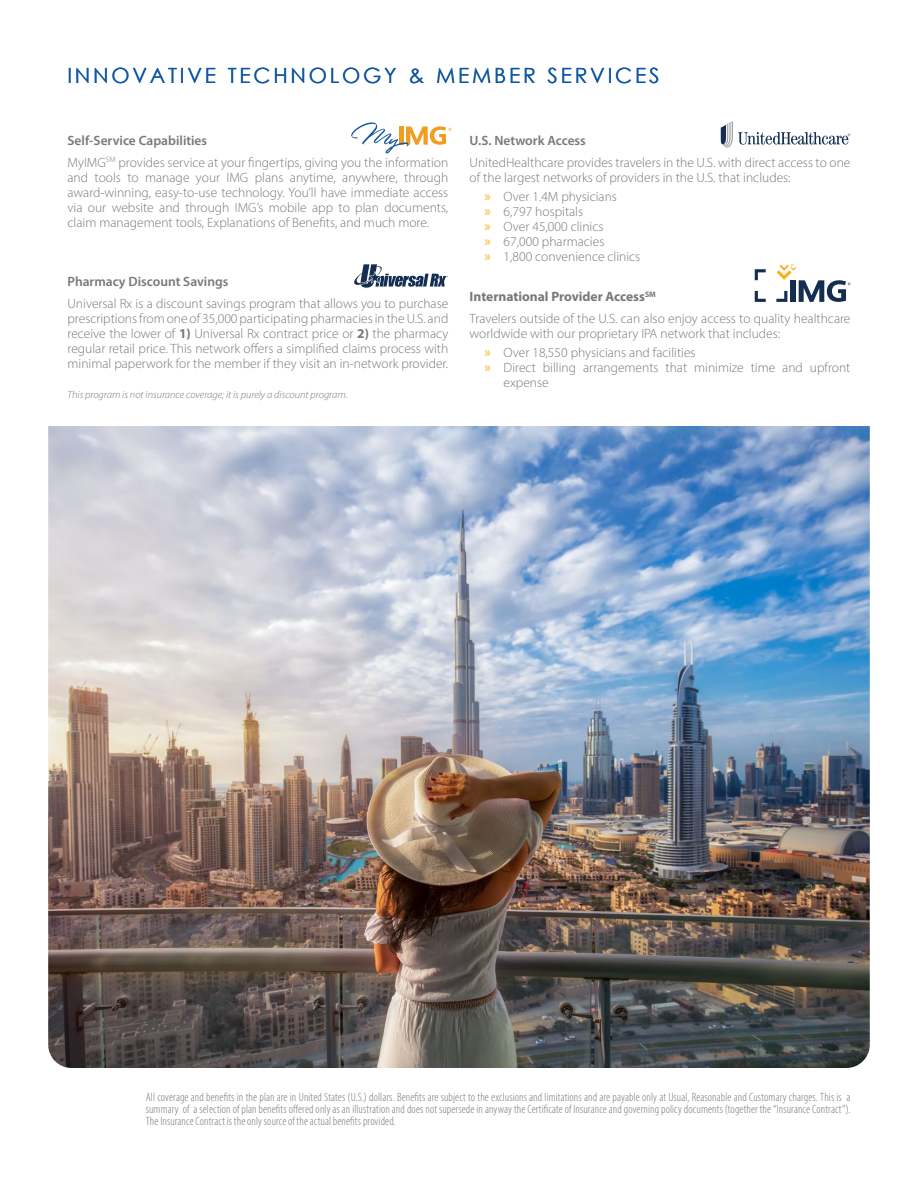
<style>
.page{position:relative;width:918px;height:1188px;background:#fff}
.page>*{position:absolute;margin:0;border:0;box-sizing:border-box;transform-origin:0 0}
.t1{font:21px "Century Gothic";letter-spacing:.13em;color:#1057a2}
.t2{font:300 13.5px/15px "Myriad Pro";color:#77787b}
.t3{font:600 13.5px "Myriad Pro";color:#77787b}
.t4{font:300 condensed 12px/12px "Myriad Pro";letter-spacing:.01em;color:#77787b;text-align:justify}
.t5{font:italic 300 10.5px "Myriad Pro";color:#77787b}
.s1{font-weight:600}
.s2{font-weight:700}
.s3{font-weight:400;font-size:15px;color:#fcaf17}
</style>
<div class="page">
<img style="left:48px;top:426px;width:822px;height:642px">
<svg style="left:721px;top:121px;width:129px;height:27px"></svg>
<svg style="left:354px;top:264px;width:94px;height:24px"></svg>
<svg style="left:755px;top:269px;width:11px;height:11px"></svg>
<svg style="left:755px;top:291px;width:11px;height:11px"></svg>
<svg style="left:776px;top:264px;width:74px;height:38px"></svg>
<svg style="left:351px;top:122px;width:101px;height:32px"></svg>
<h1 class="t1" style="left:68px;top:61px;width:594px">INNOVATIVE TECHNOLOGY &amp; MEMBER SERVICES</h1>
<p class="t2" style="left:68px;top:130px;width:382px;line-height:21.8px"><span class="s1">Self-Service Capabilities<br></span>MyIMG<sup>SM</sup> provides service at your fingertips, giving you the information</p>
<p class="t2" style="left:68px;top:170px;width:382px;text-align:justify">and tools to manage your IMG plans anytime, anywhere, through award-winning, easy-to-use technology. You’ll have immediate access via our website and through IMG’s mobile app to plan documents, claim management tools, Explanations of Benefits, and much more.</p>
<p class="t3" style="left:68px;top:273px;width:162px">Pharmacy Discount Savings</p>
<p class="t2" style="left:68px;top:296px;width:382px;text-align:justify">Universal Rx is a discount savings program that allows you to purchase prescriptions from one of 35,000 participating pharmacies in the U.S. and receive the lower of <span class="s2">1)</span> Universal Rx contract price or <span class="s2">2)</span> the pharmacy regular retail price. This network offers a simplified claims process with minimal paperwork for the member if they visit an in-network provider.</p>
<p class="t5" style="left:68px;top:388px;width:282px">This program is not insurance coverage; it is purely a discount program.</p>
<p class="t3" style="left:470px;top:132px;width:118px">U.S. Network Access</p>
<p class="t2" style="left:470px;top:155px;width:382px">UnitedHealthcare provides travelers in the U.S. with direct access to one of the largest networks of providers in the U.S. that includes:</p>
<p class="t2" style="left:485px;top:189px;width:157px"><span class="s3">»</span> Over 1.4M physicians<br><span class="s3">»</span> 6,797 hospitals<br><span class="s3">»</span> Over 45,000 clinics<br><span class="s3">»</span> 67,000 pharmacies<br><span class="s3">»</span> 1,800 convenience clinics</p>
<p class="t2" style="left:470px;top:286px;width:382px;line-height:21.8px"><span class="s2">International Provider Access</span><sup>SM<br></sup>Travelers outside of the U.S. can also enjoy access to quality healthcare</p>
<p class="t2" style="left:485px;top:324px;width:297px;line-height:19.2px;text-indent:-15px">worldwide with our proprietary IPA network that includes: <span class="s3">»</span> Over 18,550 physicians and facilities</p>
<p class="t2" style="left:504px;top:360px;width:348px;text-indent:-19px"><span class="s3">»</span> Direct billing arrangements that minimize time and upfront expense</p>
<p class="t4" style="left:146px;top:1091px;width:706px">All coverage and benefits in the plan are in United States (U.S.) dollars. Benefits are subject to the exclusions and limitations and are payable only at Usual, Reasonable and Customary charges. This is a summary of a selection of plan benefits offered only as an illustration and does not supersede in anyway the Certificate of Insurance and governing policy documents (together the “Insurance Contract”).<br>The Insurance Contract is the only source of the actual benefits provided.</p>
</div>
